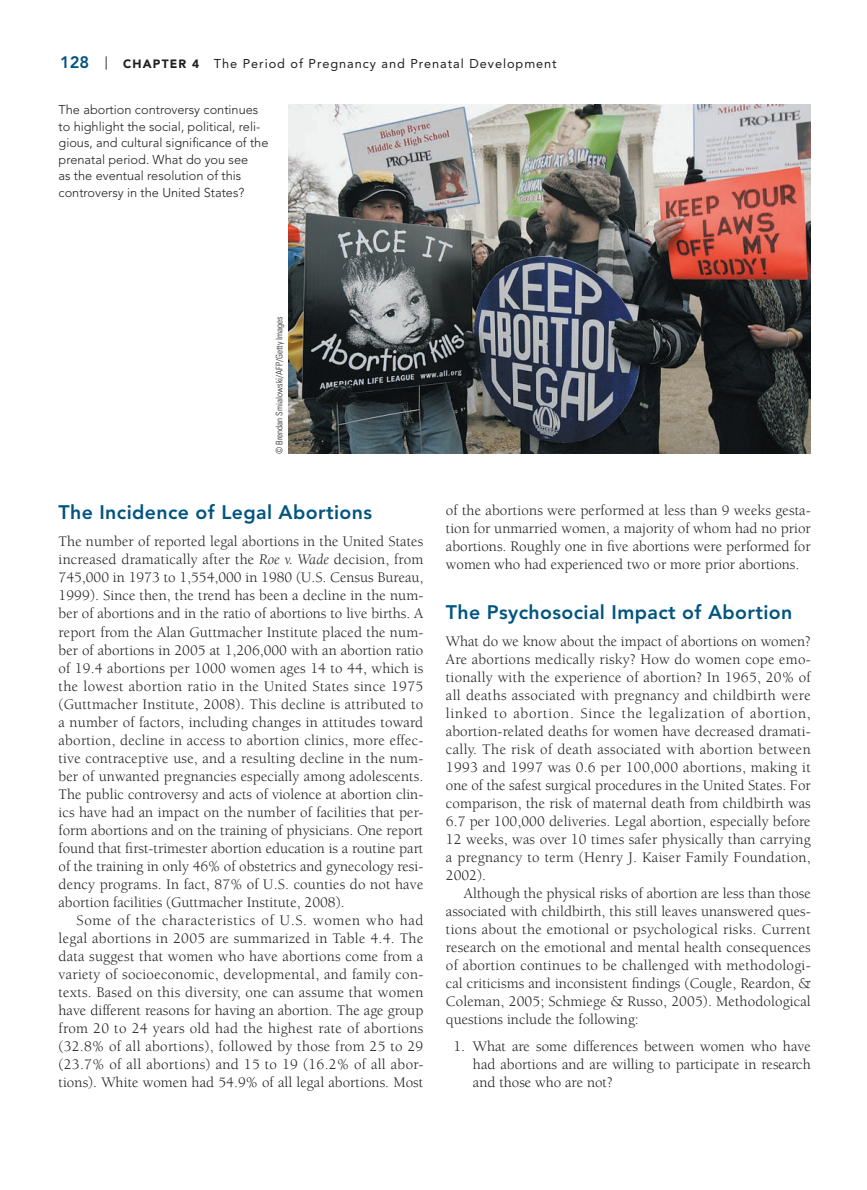
<style>
.page{position:relative;width:867px;height:1190px;background:#fff}
.page>*{position:absolute;margin:0;border:0;box-sizing:border-box;transform-origin:0 0}
.t1{font:800 19.5px "Avenir LT Std";letter-spacing:.02em;color:#005480}
.t2{font:15px/18px "Berkeley Std";letter-spacing:.01em;color:#231f20;text-align:justify}
.t3{font:15px "Berkeley Std";letter-spacing:.05em;color:#231f20}
.t4{font:15px "Berkeley Std";letter-spacing:.04em;color:#231f20}
.t5{font:300 12.75px/16.5px "Avenir LT Std";color:#231f20}
.t6{font:12.75px "Avenir LT Std";letter-spacing:.075em;color:#231f20}
.t7{font:300 condensed 9px "Univers LT Std";color:#231f20}
.s1{font-weight:800;font-size:16.5px;color:#005480}
.s2{font-family:"Berkeley Std";font-size:16.5px}
.s3{font-weight:900;font-size:12px}
.s4{font-style:italic}
</style>
<div class="page">
<img style="left:288px;top:105px;width:522px;height:348px">
<p class="t6" style="left:60px;top:58px;width:498px"><span class="s1">128</span> <span class="s2">|</span> <span class="s3">CHAPTER 4</span> The Period of Pregnancy and Prenatal Development</p>
<p class="t5" style="left:58px;top:103px;width:211px">The abortion controversy continues to highlight the social, political, reli&shy;gious, and cultural significance of the prenatal period. What do you see<br>as the eventual resolution of this controversy in the United States?</p>
<p class="t7" style="left:275px;top:453px;width:139px;rotate:-90deg">© Brendan Smialowski/AFP/Getty Images</p>
<p class="t1" style="left:58px;top:504px;width:315px">The Incidence of Legal Abortions</p>
<p class="t2" style="left:58px;top:533px;width:366px">The number of reported legal abortions in the United States</p>
<p class="t2" style="left:58px;top:551px;width:366px">increased dramatically after the <span class="s4">Roe v. Wade</span> decision, from</p>
<p class="t2" style="left:58px;top:569px;width:366px">745,000 in 1973 to 1,554,000 in 1980 (U.S. Census Bureau,</p>
<p class="t2" style="left:58px;top:587px;width:366px">1999). Since then, the trend has been a decline in the num-</p>
<p class="t2" style="left:58px;top:605px;width:366px">ber of abortions and in the ratio of abortions to live births. A</p>
<p class="t2" style="left:58px;top:623px;width:366px">report from the Alan Guttmacher Institute placed the num-</p>
<p class="t2" style="left:58px;top:641px;width:366px">ber of abortions in 2005 at 1,206,000 with an abortion ratio</p>
<p class="t2" style="left:58px;top:659px;width:366px">of 19.4 abortions per 1000 women ages 14 to 44, which is</p>
<p class="t2" style="left:58px;top:677px;width:366px">the lowest abortion ratio in the United States since 1975</p>
<p class="t2" style="left:58px;top:695px;width:366px">(Guttmacher Institute, 2008). This decline is attributed to</p>
<p class="t2" style="left:58px;top:713px;width:366px">a number of factors, including changes in attitudes toward</p>
<p class="t2" style="left:58px;top:731px;width:366px">abortion, decline in access to abortion clinics, more effec-</p>
<p class="t2" style="left:58px;top:749px;width:366px">tive contraceptive use, and a resulting decline in the num-</p>
<p class="t2" style="left:58px;top:767px;width:366px">ber of unwanted pregnancies especially among adolescents.</p>
<p class="t2" style="left:58px;top:785px;width:366px">The public controversy and acts of violence at abortion clin-</p>
<p class="t2" style="left:58px;top:803px;width:366px">ics have had an impact on the number of facilities that per-</p>
<p class="t2" style="left:58px;top:821px;width:366px">form abortions and on the training of physicians. One report</p>
<p class="t2" style="left:58px;top:839px;width:366px">found that first-trimester abortion education is a routine part</p>
<p class="t2" style="left:58px;top:857px;width:366px">of the training in only 46% of obstetrics and gynecology resi-</p>
<p class="t2" style="left:58px;top:875px;width:366px">dency programs. In fact, 87% of U.S. counties do not have</p>
<p class="t2" style="left:58px;top:893px;width:287px">abortion facilities (Guttmacher Institute, 2008).</p>
<p class="t4" style="left:76px;top:913px;width:348px">Some of the characteristics of U.S. women who had</p>
<p class="t2" style="left:58px;top:929px;width:366px">legal abortions in 2005 are summarized in Table 4.4. The</p>
<p class="t2" style="left:58px;top:947px;width:366px">data suggest that women who have abortions come from a</p>
<p class="t2" style="left:58px;top:965px;width:366px">variety of socioeconomic, developmental, and family con-</p>
<p class="t2" style="left:58px;top:983px;width:366px">texts. Based on this diversity, one can assume that women</p>
<p class="t2" style="left:58px;top:1001px;width:366px">have different reasons for having an abortion. The age group</p>
<p class="t2" style="left:58px;top:1019px;width:366px">from 20 to 24 years old had the highest rate of abortions</p>
<p class="t2" style="left:58px;top:1037px;width:366px">(32.8% of all abortions), followed by those from 25 to 29</p>
<p class="t2" style="left:58px;top:1055px;width:366px">(23.7% of all abortions) and 15 to 19 (16.2% of all abor-</p>
<p class="t2" style="left:58px;top:1073px;width:366px">tions). White women had 54.9% of all legal abortions. Most</p>
<p class="t2" style="left:446px;top:502px;width:366px">of the abortions were performed at less than 9 weeks gesta&shy;tion for unmarried women, a majority of whom had no prior abortions. Roughly one in five abortions were performed for women who had experienced two or more prior abortions.</p>
<p class="t1" style="left:446px;top:603px;width:348px">The Psychosocial Impact of Abortion</p>
<p class="t2" style="left:446px;top:633px;width:366px">What do we know about the impact of abortions on women?</p>
<p class="t2" style="left:446px;top:651px;width:366px">Are abortions medically risky? How do women cope emo-</p>
<p class="t2" style="left:446px;top:669px;width:366px">tionally with the experience of abortion? In 1965, 20% of</p>
<p class="t2" style="left:446px;top:687px;width:366px">all deaths associated with pregnancy and childbirth were</p>
<p class="t3" style="left:446px;top:707px;width:366px">linked to abortion. Since the legalization of abortion,</p>
<p class="t2" style="left:446px;top:723px;width:366px">abortion-related deaths for women have decreased dramati-</p>
<p class="t2" style="left:446px;top:741px;width:366px">cally. The risk of death associated with abortion between</p>
<p class="t2" style="left:446px;top:759px;width:366px">1993 and 1997 was 0.6 per 100,000 abortions, making it</p>
<p class="t2" style="left:446px;top:777px;width:366px">one of the safest surgical procedures in the United States. For</p>
<p class="t2" style="left:446px;top:795px;width:366px">comparison, the risk of maternal death from childbirth was</p>
<p class="t2" style="left:446px;top:813px;width:366px">6.7 per 100,000 deliveries. Legal abortion, especially before</p>
<p class="t2" style="left:446px;top:831px;width:366px">12 weeks, was over 10 times safer physically than carrying</p>
<p class="t2" style="left:446px;top:849px;width:366px">a pregnancy to term (Henry J. Kaiser Family Foundation,</p>
<p class="t2" style="left:446px;top:867px;width:42px">2002).</p>
<p class="t2" style="left:464px;top:885px;width:348px">Although the physical risks of abortion are less than those</p>
<p class="t2" style="left:446px;top:903px;width:366px">associated with childbirth, this still leaves unanswered ques-</p>
<p class="t2" style="left:446px;top:921px;width:366px">tions about the emotional or psychological risks. Current</p>
<p class="t2" style="left:446px;top:939px;width:366px">research on the emotional and mental health consequences</p>
<p class="t2" style="left:446px;top:957px;width:366px">of abortion continues to be challenged with methodologi-</p>
<p class="t2" style="left:446px;top:975px;width:366px">cal criticisms and inconsistent findings (Cougle, Reardon, &amp;</p>
<p class="t2" style="left:446px;top:993px;width:366px">Coleman, 2005; Schmiege &amp; Russo, 2005). Methodological</p>
<p class="t2" style="left:446px;top:1011px;width:194px">questions include the following:</p>
<p class="t2" style="left:472px;top:1038px;width:339px;text-indent:-19px">1. What are some differences between women who have had abortions and are willing to participate in research and those who are not?</p>
</div>
